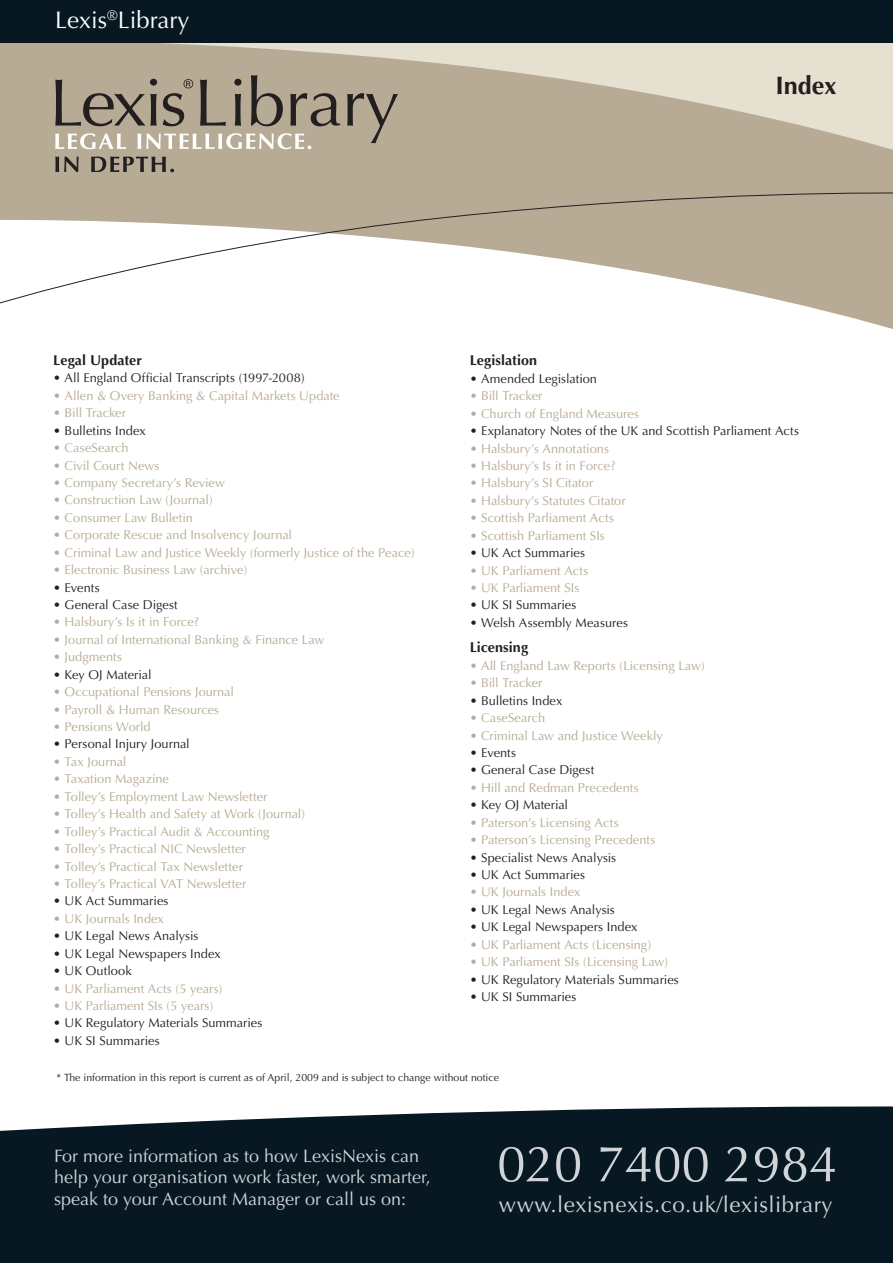
<style>
.page{position:relative;width:893px;height:1263px;background:#fff}
.page>*{position:absolute;margin:0;border:0;box-sizing:border-box;transform-origin:0 0}
.t1{font:51px "Optima";color:#d0d4d8}
.t2{font:700 25.2px "Optima";color:#231f20}
.t3{font:24px "Optima";color:#fff}
.t4{font:22.2px "Optima";letter-spacing:.02em;color:#d0d4d8}
.t5{font:18px/21.6px "Optima";color:#d0d4d8}
.t6{font:700 14.25px "Optima";letter-spacing:.005em;color:#231f20}
.t7{font:12.75px "Optima";color:#b8ab95}
.t8{font:12.75px "Optima";color:#231f20}
.t9{font:10.5px "Optima";color:#231f20}
</style>
<div class="page">
<div style="left:0;top:1106px;width:893px;height:157px;background:#071822"></div>
<svg style="left:0;top:156px;width:893px;height:173px;fill:#b8ab95"></svg>
<svg style="left:0;top:43px;width:893px;height:113px;fill:#b8ab95"></svg>
<svg style="left:0;top:189px;width:893px;height:118px"></svg>
<div style="left:0;top:0;width:893px;height:43px;background:#071822"></div>
<svg style="left:55px;top:79px;width:102px;height:47px"></svg>
<svg style="left:163px;top:79px;width:30px;height:47px"></svg>
<svg style="left:200px;top:80px;width:26px;height:46px"></svg>
<svg style="left:234px;top:79px;width:7px;height:47px"></svg>
<svg style="left:251px;top:75px;width:32px;height:51px"></svg>
<svg style="left:290px;top:93px;width:50px;height:33px"></svg>
<svg style="left:347px;top:93px;width:51px;height:50px"></svg>
<svg style="left:55px;top:133px;width:71px;height:16px"></svg>
<svg style="left:137px;top:133px;width:174px;height:16px"></svg>
<svg style="left:55px;top:157px;width:24px;height:15px"></svg>
<svg style="left:91px;top:157px;width:83px;height:15px"></svg>
<h3 class="t3" style="left:55px;top:6px;width:136px">Lexis<sup>®</sup>Library</h3>
<h2 class="t2" style="left:775px;top:70px;width:63px">Index</h2>
<p class="t6" style="left:53px;top:352px;width:90px">Legal Updater</p>
<p class="t8" style="left:53px;top:371px;width:253px">• All England Official Transcripts (1997-2008)</p>
<p class="t7" style="left:53px;top:388px;width:288px">• Allen &amp; Overy Banking &amp; Capital Markets Update</p>
<p class="t7" style="left:53px;top:406px;width:74px">• Bill Tracker</p>
<p class="t8" style="left:53px;top:423px;width:94px">• Bulletins Index</p>
<p class="t7" style="left:53px;top:440px;width:77px">• CaseSearch</p>
<p class="t7" style="left:53px;top:458px;width:108px">• Civil Court News</p>
<p class="t7" style="left:53px;top:475px;width:173px">• Company Secretary’s Review</p>
<p class="t7" style="left:53px;top:493px;width:161px">• Construction Law (Journal)</p>
<p class="t7" style="left:53px;top:510px;width:141px">• Consumer Law Bulletin</p>
<p class="t7" style="left:53px;top:528px;width:240px">• Corporate Rescue and Insolvency Journal</p>
<p class="t7" style="left:53px;top:545px;width:363px">• Criminal Law and Justice Weekly (formerly Justice of the Peace)</p>
<p class="t7" style="left:53px;top:562px;width:196px">• Electronic Business Law (archive)</p>
<p class="t8" style="left:53px;top:580px;width:48px">• Events</p>
<p class="t8" style="left:53px;top:597px;width:126px">• General Case Digest</p>
<p class="t7" style="left:53px;top:615px;width:148px">• Halsbury’s Is it in Force?</p>
<p class="t7" style="left:53px;top:632px;width:273px">• Journal of International Banking &amp; Finance Law</p>
<p class="t7" style="left:53px;top:650px;width:70px">• Judgments</p>
<p class="t8" style="left:53px;top:667px;width:100px">• Key OJ Material</p>
<p class="t7" style="left:53px;top:684px;width:182px">• Occupational Pensions Journal</p>
<p class="t7" style="left:53px;top:702px;width:168px">• Payroll &amp; Human Resources</p>
<p class="t7" style="left:53px;top:719px;width:99px">• Pensions World</p>
<p class="t8" style="left:53px;top:737px;width:138px">• Personal Injury Journal</p>
<p class="t7" style="left:53px;top:754px;width:75px">• Tax Journal</p>
<p class="t7" style="left:53px;top:772px;width:117px">• Taxation Magazine</p>
<p class="t7" style="left:53px;top:789px;width:216px">• Tolley’s Employment Law Newsletter</p>
<p class="t7" style="left:53px;top:806px;width:253px">• Tolley’s Health and Safety at Work (Journal)</p>
<p class="t7" style="left:53px;top:824px;width:218px">• Tolley’s Practical Audit &amp; Accounting</p>
<p class="t7" style="left:53px;top:841px;width:194px">• Tolley’s Practical NIC Newsletter</p>
<p class="t7" style="left:53px;top:859px;width:191px">• Tolley’s Practical Tax Newsletter</p>
<p class="t7" style="left:53px;top:876px;width:194px">• Tolley’s Practical VAT Newsletter</p>
<p class="t8" style="left:53px;top:894px;width:117px">• UK Act Summaries</p>
<p class="t7" style="left:53px;top:911px;width:112px">• UK Journals Index</p>
<p class="t8" style="left:53px;top:928px;width:147px">• UK Legal News Analysis</p>
<p class="t8" style="left:53px;top:946px;width:169px">• UK Legal Newspapers Index</p>
<p class="t8" style="left:53px;top:963px;width:80px">• UK Outlook</p>
<p class="t7" style="left:53px;top:981px;width:171px">• UK Parliament Acts (5 years)</p>
<p class="t7" style="left:53px;top:998px;width:162px">• UK Parliament SIs (5 years)</p>
<p class="t8" style="left:53px;top:1016px;width:211px">• UK Regulatory Materials Summaries</p>
<p class="t8" style="left:53px;top:1033px;width:108px">• UK SI Summaries</p>
<p class="t6" style="left:470px;top:352px;width:69px">Legislation</p>
<p class="t8" style="left:470px;top:371px;width:129px">• Amended Legislation</p>
<p class="t7" style="left:470px;top:388px;width:74px">• Bill Tracker</p>
<p class="t7" style="left:470px;top:406px;width:171px">• Church of England Measures</p>
<p class="t8" style="left:470px;top:423px;width:331px">• Explanatory Notes of the UK and Scottish Parliament Acts</p>
<p class="t7" style="left:470px;top:441px;width:141px">• Halsbury’s Annotations</p>
<p class="t7" style="left:470px;top:458px;width:148px">• Halsbury’s Is it in Force?</p>
<p class="t7" style="left:470px;top:476px;width:125px">• Halsbury’s SI Citator</p>
<p class="t7" style="left:470px;top:493px;width:157px">• Halsbury’s Statutes Citator</p>
<p class="t7" style="left:470px;top:510px;width:146px">• Scottish Parliament Acts</p>
<p class="t7" style="left:470px;top:528px;width:137px">• Scottish Parliament SIs</p>
<p class="t8" style="left:470px;top:545px;width:117px">• UK Act Summaries</p>
<p class="t7" style="left:470px;top:563px;width:120px">• UK Parliament Acts</p>
<p class="t7" style="left:470px;top:580px;width:111px">• UK Parliament SIs</p>
<p class="t8" style="left:470px;top:598px;width:108px">• UK SI Summaries</p>
<p class="t8" style="left:470px;top:615px;width:160px">• Welsh Assembly Measures</p>
<p class="t6" style="left:470px;top:639px;width:60px">Licensing</p>
<p class="t7" style="left:470px;top:658px;width:236px">• All England Law Reports (Licensing Law)</p>
<p class="t7" style="left:470px;top:675px;width:74px">• Bill Tracker</p>
<p class="t8" style="left:470px;top:693px;width:94px">• Bulletins Index</p>
<p class="t7" style="left:470px;top:710px;width:77px">• CaseSearch</p>
<p class="t7" style="left:470px;top:728px;width:195px">• Criminal Law and Justice Weekly</p>
<p class="t8" style="left:470px;top:745px;width:48px">• Events</p>
<p class="t8" style="left:470px;top:763px;width:126px">• General Case Digest</p>
<p class="t7" style="left:470px;top:780px;width:170px">• Hill and Redman Precedents</p>
<p class="t8" style="left:470px;top:797px;width:100px">• Key OJ Material</p>
<p class="t7" style="left:470px;top:815px;width:150px">• Paterson’s Licensing Acts</p>
<p class="t7" style="left:470px;top:832px;width:187px">• Paterson’s Licensing Precedents</p>
<p class="t8" style="left:470px;top:850px;width:148px">• Specialist News Analysis</p>
<p class="t8" style="left:470px;top:867px;width:117px">• UK Act Summaries</p>
<p class="t7" style="left:470px;top:885px;width:112px">• UK Journals Index</p>
<p class="t8" style="left:470px;top:902px;width:147px">• UK Legal News Analysis</p>
<p class="t8" style="left:470px;top:919px;width:169px">• UK Legal Newspapers Index</p>
<p class="t7" style="left:470px;top:937px;width:183px">• UK Parliament Acts (Licensing)</p>
<p class="t7" style="left:470px;top:954px;width:200px">• UK Parliament SIs (Licensing Law)</p>
<p class="t8" style="left:470px;top:972px;width:211px">• UK Regulatory Materials Summaries</p>
<p class="t8" style="left:470px;top:989px;width:108px">• UK SI Summaries</p>
<p class="t9" style="left:56px;top:1072px;width:444px">* The information in this report is current as of April, 2009 and is subject to change without notice</p>
<h3 class="t5" style="left:54px;top:1145px;width:378px">For more information as to how LexisNexis can help your organisation work faster, work smarter, speak to your Account Manager or call us on:</h3>
<h1 class="t1" style="left:497px;top:1134px;width:342px">020 7400 2984</h1>
<h3 class="t4" style="left:499px;top:1192px;width:335px">www.lexisnexis.co.uk/lexislibrary</h3>
</div>
